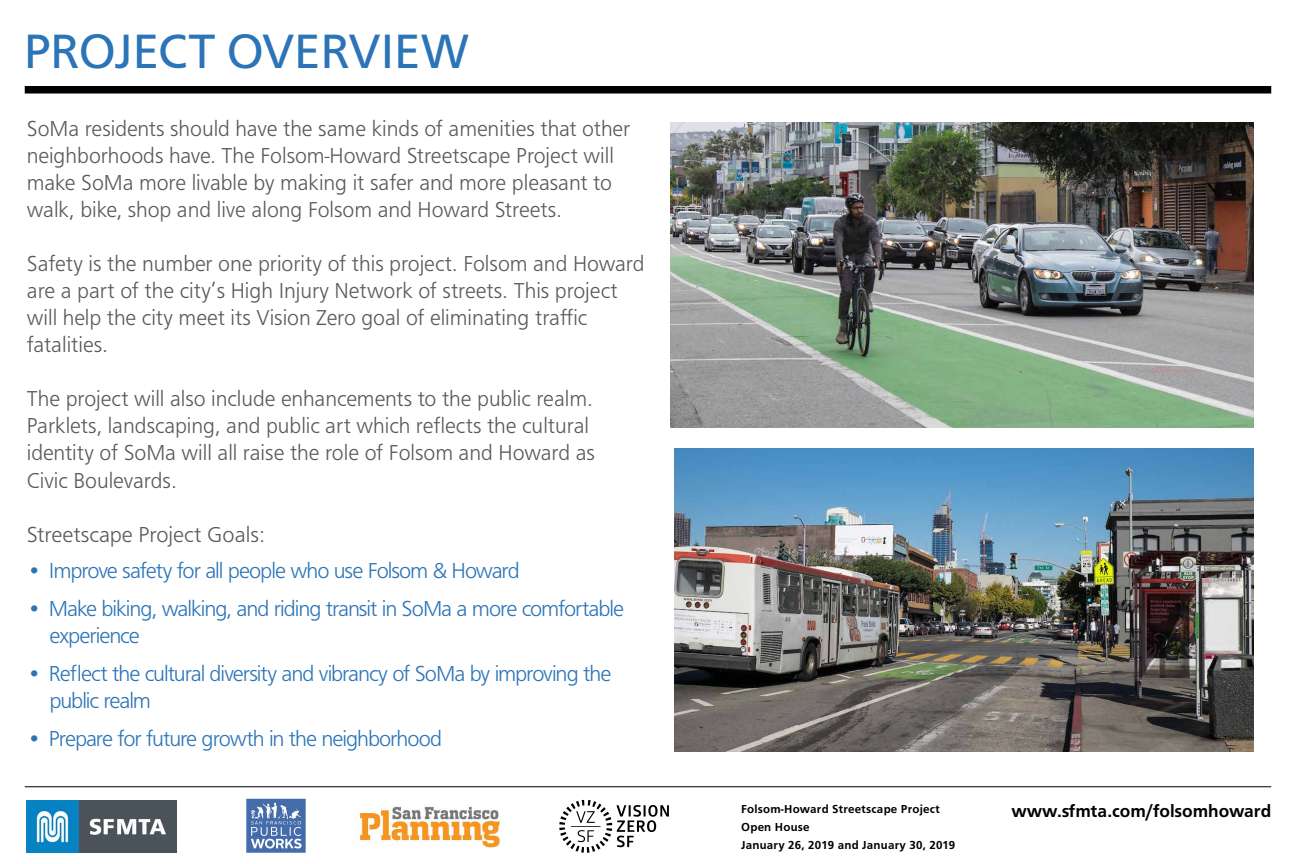
<style>
.page{position:relative;width:1296px;height:864px;background:#fff}
.page>*{position:absolute;margin:0;border:0;box-sizing:border-box;transform-origin:0 0}
.t1{font:50px "Graphein Pro";letter-spacing:-.005em;color:#2b74b7}
.t2{font:300 22.5px/27px "Graphein Pro";color:#58595b}
.t3{font:300 22.5px/27px "Graphein Pro";letter-spacing:-.05em;color:#2b74b7}
.t4{font:700 18px "Graphein Pro";color:#000}
.t5{font:700 12px/18px "Graphein Pro";letter-spacing:.02em;color:#000}
</style>
<div class="page">
<hr style="left:25px;top:786px;width:1246px;height:1px;background:#000">
<svg style="left:246px;top:799px;width:60px;height:54px;background:#6b8abb"></svg>
<svg style="left:559px;top:800px;width:110px;height:53px"></svg>
<img style="left:359px;top:805px;width:143px;height:42px">
<img style="left:26px;top:800px;width:151px;height:53px">
<div style="left:25px;top:86px;width:1246px;height:8px;background:#000"></div>
<img style="left:670px;top:122px;width:584px;height:306px">
<img style="left:674px;top:448px;width:580px;height:304px">
<h1 class="t1" style="left:24px;top:22px;width:446px">PROJECT OVERVIEW</h1>
<p class="t2" style="left:27px;top:115px;width:605px">SoMa residents should have the same kinds of amenities that other neighborhoods have. The Folsom-Howard Streetscape Project will make SoMa more livable by making it safer and more pleasant to walk, bike, shop and live along Folsom and Howard Streets.</p>
<p class="t2" style="left:27px;top:250px;width:619px">Safety is the number one priority of this project. Folsom and Howard are a part of the city’s High Injury Network of streets. This project will help the city meet its Vision Zero goal of eliminating traffic fatalities.</p>
<p class="t2" style="left:27px;top:385px;width:569px;line-height:27.4px">The project will also include enhancements to the public realm.<br>Parklets, landscaping, and public art which reflects the cultural identity of SoMa will all raise the role of Folsom and Howard as Civic Boulevards.</p>
<p class="t2" style="left:27px;top:522px;width:240px">Streetscape Project Goals:</p>
<p class="t3" style="left:27px;top:557px;width:494px">• Improve safety for all people who use Folsom &amp; Howard</p>
<p class="t3" style="left:49px;top:595px;width:576px;text-indent:-22px">• Make biking, walking, and riding transit in SoMa a more comfortable experience</p>
<p class="t3" style="left:49px;top:660px;width:564px;text-indent:-22px">• Reflect the cultural diversity and vibrancy of SoMa by improving the public realm</p>
<p class="t3" style="left:27px;top:726px;width:417px">• Prepare for future growth in the neighborhood</p>
<p class="t5" style="left:741px;top:800px;width:216px">Folsom-Howard Streetscape Project<br>Open House<br>January 26, 2019 and January 30, 2019</p>
<p class="t4" style="left:1011px;top:801px;width:261px">www.sfmta.com/folsomhoward</p>
</div>
